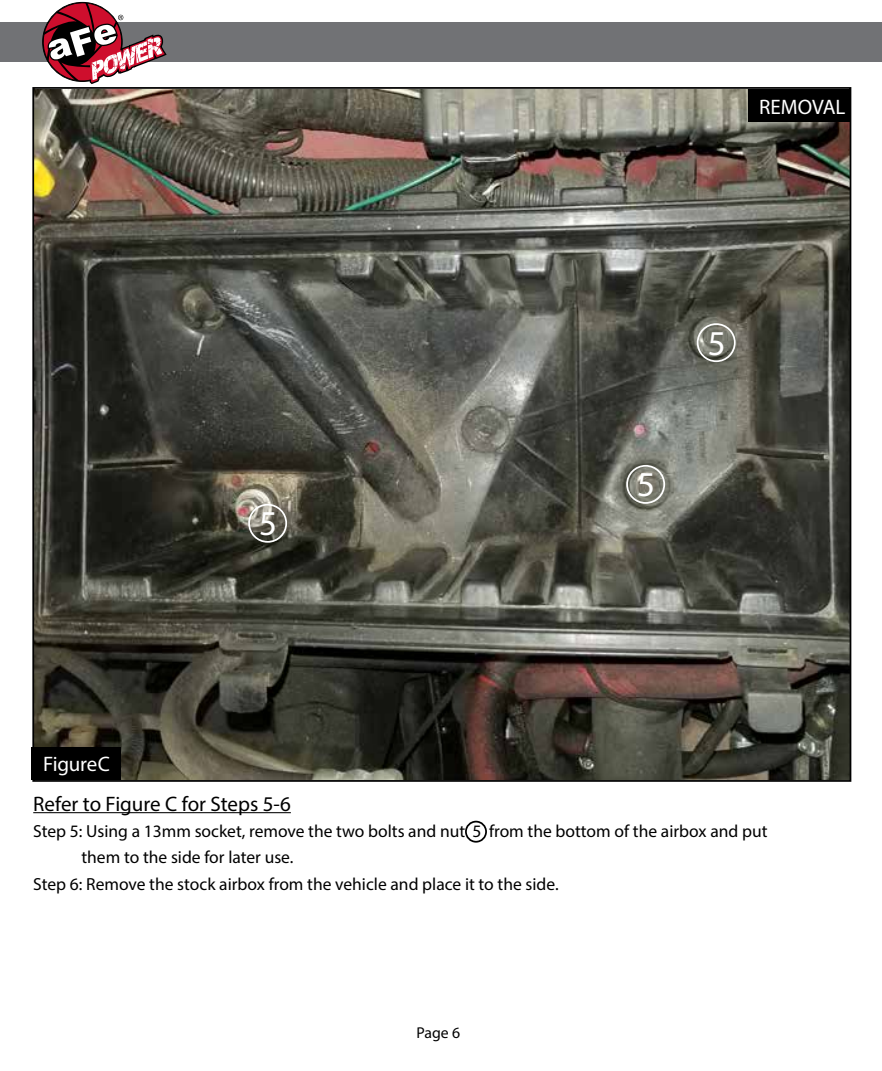
<style>
.page{position:relative;width:882px;height:1071px;background:#fff}
.page>*{position:absolute;margin:0;border:0;box-sizing:border-box;transform-origin:0 0}
.t1{font:35px "Myriad Pro";color:#fff}
.t2{font:21px "Myriad Pro";color:#000}
.t3{font:21px "Myriad Pro";letter-spacing:-.01em;color:#fff}
.t4{font:17.5px "Myriad Pro";color:#000}
.t5{font:15.75px "Myriad Pro";color:#000}
</style>
<div class="page">
<div style="left:0;top:23px;width:882px;height:39px;background:#717275"></div>
<svg style="left:43px;top:3px;width:124px;height:81px"></svg>
<hr style="left:33px;top:812px;width:258px;height:1px;background:#000">
<img style="left:35px;top:90px;width:813px;height:689px">
<div style="left:32px;top:747px;width:89px;height:33px;background:#000"></div>
<div style="left:248px;top:504px;width:39px;height:39px;border:2px solid #fff;border-radius:50%"></div>
<div style="left:626px;top:465px;width:39px;height:39px;border:2px solid #fff;border-radius:50%"></div>
<div style="left:697px;top:323px;width:39px;height:39px;border:2px solid #fff;border-radius:50%"></div>
<div style="left:748px;top:89px;width:102px;height:33px;background:#000"></div>
<div style="left:465px;top:821px;width:22px;height:22px;border:2px solid #000;border-radius:50%"></div>
<p class="t3" style="left:43px;top:751px;width:68px">Figure C</p>
<h1 class="t1" style="left:259px;top:502px;width:19px">5</h1>
<p class="t3" style="left:759px;top:94px;width:88px">REMOVAL</p>
<h1 class="t1" style="left:637px;top:463px;width:19px">5</h1>
<h1 class="t1" style="left:708px;top:321px;width:19px">5</h1>
<p class="t2" style="left:33px;top:791px;width:259px">Refer to Figure C for Steps 5-6</p>
<p class="t4" style="left:33px;top:820px;width:736px">Step 5: Using a 13mm socket, remove the two bolts and nut 5 from the bottom of the airbox and put</p>
<p class="t4" style="left:81px;top:847px;width:213px">them to the side for later use.</p>
<p class="t4" style="left:33px;top:873px;width:527px">Step 6: Remove the stock airbox from the vehicle and place it to the side.</p>
<p class="t5" style="left:416px;top:1023px;width:45px">Page 6</p>
</div>
